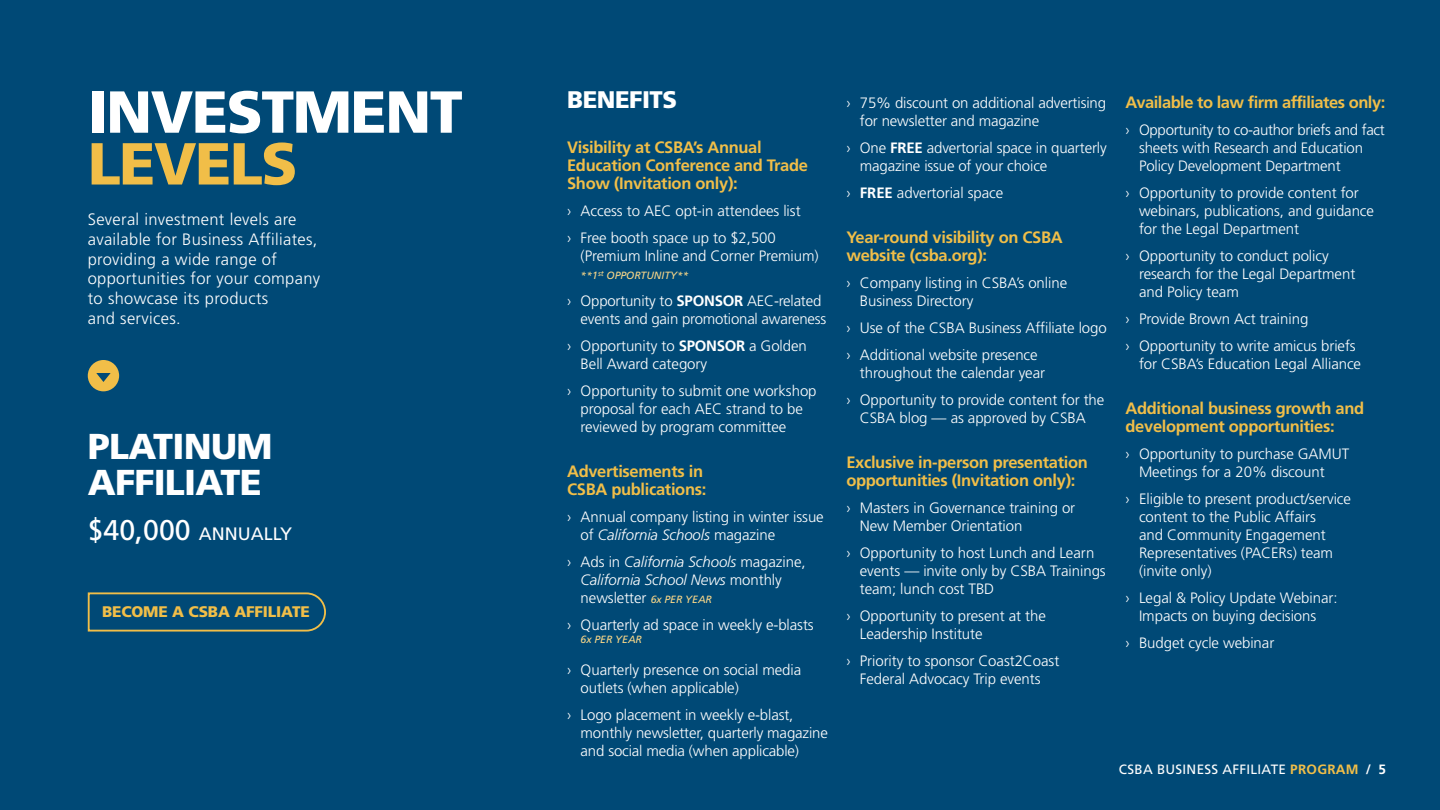
<style>
.page{position:relative;width:1440px;height:810px;background:#004976}
.page>*{position:absolute;margin:0;border:0;box-sizing:border-box;transform-origin:0 0}
.t1{font:900 59.25px "Frutiger LT Std";letter-spacing:-.025em;color:#fff}
.t2{font:900 59.25px "Frutiger LT Std";letter-spacing:-.025em;color:#f1be48}
.t3{font:900 36px/36px "Frutiger LT Std";letter-spacing:-.02em;color:#fff}
.t4{font:900 24px "Frutiger LT Std";letter-spacing:-.02em;color:#fff}
.t5{font:18px "Frutiger LT Std";color:#fff}
.t6{font:700 16.5px/18px "Frutiger LT Std";letter-spacing:-.02em;color:#f1be48}
.t7{font:300 16.5px/19.8px "Frutiger LT Std";letter-spacing:.02em;color:#fff}
.t8{font:900 15.3px "Frutiger LT Std";letter-spacing:-.01em;color:#f1be48}
.t9{font:300 15px/18px "Frutiger LT Std";letter-spacing:-.005em;color:#fff}
.t10{font:italic 300 15px/18px "Frutiger LT Std";letter-spacing:-.005em;color:#fff}
.t11{font:13.5px "Frutiger LT Std";letter-spacing:.02em;color:#fff}
.t12{font:italic 10.5px "Frutiger LT Std";letter-spacing:-.005em;color:#f6d588}
.s1{font-size:28.5px}
.s2{font-weight:700}
.s3{font-style:italic}
.s4{font-style:normal}
.s5{font-weight:400;font-size:10.5px;color:#f6d588}
.s6{font-weight:700;color:#f1be48}
</style>
<div class="page">
<div style="left:88px;top:360px;width:31px;height:31px;background:#f1be48;border-radius:50%"></div>
<svg style="left:96px;top:373px;width:15px;height:9px"></svg>
<svg style="left:87px;top:592px;width:239px;height:40px"></svg>
<h1 class="t1" style="left:88px;top:76px;width:376px">INVESTMENT</h1>
<h1 class="t2" style="left:88px;top:128px;width:211px">LEVELS</h1>
<p class="t7" style="left:88px;top:210px;width:234px">Several investment levels are available for Business Affiliates, providing a wide range of opportunities for your company to showcase its products<br>and services.</p>
<h2 class="t3" style="left:88px;top:428px;width:186px">PLATINUM<br>AFFILIATE</h2>
<p class="t5" style="left:88px;top:523px;width:206px"><span class="s1">$40,000</span> ANNUALLY</p>
<p class="t8" style="left:102px;top:603px;width:209px">BECOME A CSBA AFFILIATE</p>
<h3 class="t4" style="left:567px;top:85px;width:112px">BENEFITS</h3>
<p class="t6" style="left:567px;top:138px;width:242px">Visibility at CSBA’s Annual<br>Education Conference and Trade<br>Show (Invitation only):</p>
<p class="t9" style="left:567px;top:198px;width:235px;line-height:27px">› Access to AEC opt-in attendees list › Free booth space up to $2,500</p>
<p class="t9" style="left:580px;top:247px;width:240px">(Premium Inline and Corner Premium)</p>
<p class="t12" style="left:580px;top:269px;width:110px">**1<sup>st</sup> OPPORTUNITY**</p>
<p class="t9" style="left:580px;top:292px;width:247px;text-indent:-14px">› Opportunity to <span class="s2">SPONSOR</span> AEC-related events and gain promotional awareness</p>
<p class="t9" style="left:580px;top:337px;width:228px;text-indent:-14px">› Opportunity to <span class="s2">SPONSOR</span> a Golden<br>Bell Award category</p>
<p class="t9" style="left:580px;top:382px;width:237px;text-indent:-14px">› Opportunity to submit one workshop proposal for each AEC strand to be reviewed by program committee</p>
<p class="t6" style="left:567px;top:462px;width:141px">Advertisements in<br>CSBA publications:</p>
<p class="t9" style="left:580px;top:508px;width:245px;text-indent:-14px">› Annual company listing in winter issue of <span class="s3">California Schools</span> magazine</p>
<p class="t10" style="left:580px;top:553px;width:226px;text-indent:-14px"><span class="s4">› Ads in</span> California Schools <span class="s4">magazine,<br></span>California School News <span class="s4">monthly newsletter</span> <span class="s5">6x PER YEAR</span></p>
<p class="t9" style="left:567px;top:616px;width:248px">› Quarterly ad space in weekly e-blasts</p>
<p class="t12" style="left:580px;top:633px;width:63px">6x PER YEAR</p>
<p class="t9" style="left:580px;top:661px;width:222px;text-indent:-14px">› Quarterly presence on social media outlets (when applicable)</p>
<p class="t9" style="left:580px;top:706px;width:249px;text-indent:-14px">› Logo placement in weekly e-blast, monthly newsletter, quarterly magazine and social media (when applicable)</p>
<p class="t9" style="left:860px;top:94px;width:248px;text-indent:-14px">› 75% discount on additional advertising for newsletter and magazine</p>
<p class="t9" style="left:860px;top:139px;width:248px;text-indent:-14px">› One <span class="s2">FREE</span> advertorial space in quarterly magazine issue of your choice</p>
<p class="t9" style="left:846px;top:184px;width:158px">› <span class="s2">FREE</span> advertorial space</p>
<p class="t6" style="left:846px;top:228px;width:218px">Year-round visibility on CSBA website (csba.org):</p>
<p class="t9" style="left:860px;top:274px;width:209px;text-indent:-14px">› Company listing in CSBA’s online<br>Business Directory</p>
<p class="t9" style="left:846px;top:315px;width:262px;line-height:27px">› Use of the CSBA Business Affiliate logo › Additional website presence</p>
<p class="t9" style="left:846px;top:360px;width:259px;line-height:27px;text-indent:14px">throughout the calendar year<br>› Opportunity to provide content for the</p>
<p class="t9" style="left:860px;top:409px;width:227px">CSBA blog — as approved by CSBA</p>
<p class="t6" style="left:846px;top:453px;width:243px">Exclusive in-person presentation opportunities (Invitation only):</p>
<p class="t9" style="left:860px;top:499px;width:217px;text-indent:-14px">› Masters in Governance training or<br>New Member Orientation</p>
<p class="t9" style="left:860px;top:544px;width:247px;text-indent:-14px">› Opportunity to host Lunch and Learn events — invite only by CSBA Trainings team; lunch cost TBD</p>
<p class="t9" style="left:860px;top:607px;width:187px;text-indent:-14px">› Opportunity to present at the<br>Leadership Institute</p>
<p class="t9" style="left:846px;top:652px;width:214px;text-align:center">› Priority to sponsor Coast2Coast<br>Federal Advocacy Trip events</p>
<p class="t6" style="left:1125px;top:93px;width:261px">Available to law firm affiliates only:</p>
<p class="t9" style="left:1139px;top:121px;width:247px;text-indent:-14px">› Opportunity to co-author briefs and fact sheets with Research and Education<br>Policy Development Department</p>
<p class="t9" style="left:1139px;top:184px;width:236px;text-indent:-14px">› Opportunity to provide content for webinars, publications, and guidance for the Legal Department</p>
<p class="t9" style="left:1139px;top:247px;width:218px;text-indent:-14px">› Opportunity to conduct policy research for the Legal Department and Policy team</p>
<p class="t9" style="left:1125px;top:306px;width:232px;line-height:27px">› Provide Brown Act training<br>› Opportunity to write amicus briefs</p>
<p class="t9" style="left:1139px;top:355px;width:224px">for CSBA’s Education Legal Alliance</p>
<p class="t6" style="left:1125px;top:399px;width:240px">Additional business growth and development opportunities:</p>
<p class="t9" style="left:1139px;top:445px;width:212px;text-indent:-14px">› Opportunity to purchase GAMUT<br>Meetings for a 20% discount</p>
<p class="t9" style="left:1139px;top:490px;width:213px;text-indent:-14px">› Eligible to present product/service content to the Public Affairs<br>and Community Engagement<br>Representatives (PACERs) team (invite only)</p>
<p class="t9" style="left:1125px;top:589px;width:213px;text-align:center">› Legal &amp; Policy Update Webinar:<br>Impacts on buying decisions</p>
<p class="t9" style="left:1125px;top:634px;width:150px">› Budget cycle webinar</p>
<p class="t11" style="left:1119px;top:761px;width:268px">CSBA BUSINESS AFFILIATE <span class="s6">PROGRAM</span> <span class="s2">/ 5</span></p>
</div>
